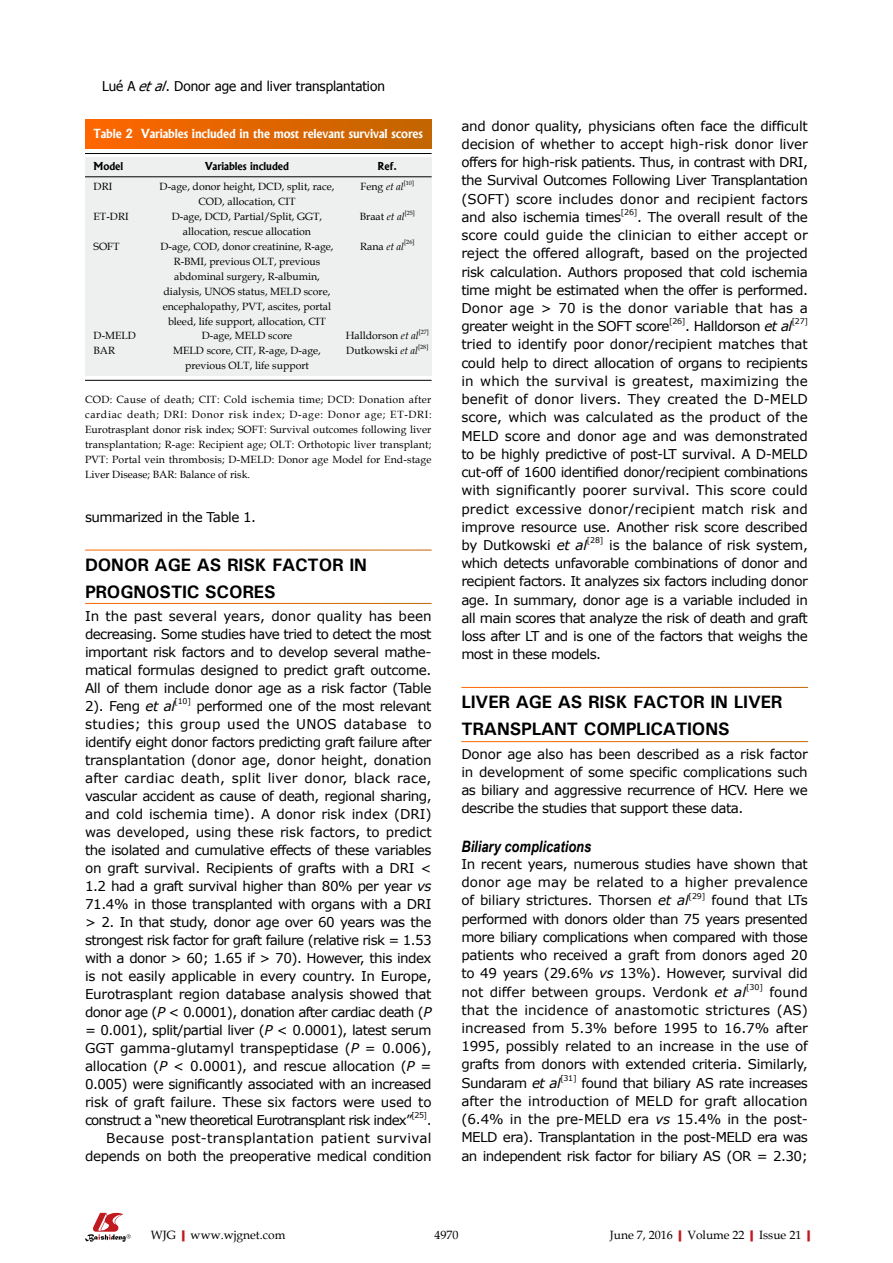
<style>
.page{position:relative;width:893px;height:1263px;background:#fff}
.page>*{position:absolute;margin:0;border:0;box-sizing:border-box;transform-origin:0 0}
.t1{font:700 18px/27px "Univers";letter-spacing:-.01em;color:#000}
.t2{font:italic 700 15.75px "Arial Narrow";color:#000}
.t3{font:13.5px/18px "Verdana";letter-spacing:-.025em;color:#000;text-align:justify}
.t4{font:13.5px "Tahoma";color:#000}
.t5{font:700 12px "Albertus";letter-spacing:-.005em;color:#fff}
.t6{font:12px "Book Antiqua";color:#000}
.t7{font:10.5px/15px "Book Antiqua";color:#000;text-align:center}
.t8{font:700 10.5px "Albertus";color:#000}
.t9{font:7.8px "Verdana";letter-spacing:-.035em;color:#000}
.t10{font:6.15px "Book Antiqua";color:#000}
.s1{font-style:italic}
.s2{font-weight:700;color:#c01920}
</style>
<div class="page">
<svg style="left:85px;top:1213px;width:46px;height:29px"></svg>
<div style="left:85px;top:119px;width:347px;height:30px;background:linear-gradient(to right,#f60,#c16500)"></div>
<div style="left:85px;top:157px;width:347px;height:219px;background:#eeefef"></div>
<hr style="left:85px;top:153px;width:347px;height:1px;background:#000">
<hr style="left:85px;top:177px;width:347px;height:1px;background:#000">
<hr style="left:85px;top:380px;width:347px;height:1px;background:#000">
<p class="t4" style="left:102px;top:77px;width:284px">Lué A <span class="s1">etal</span>. Donor age and liver transplantation</p>
<p class="t5" style="left:94px;top:126px;width:331px">Table 2 Variables included in the most relevant survival scores</p>
<p class="t8" style="left:94px;top:160px;width:31px">Model</p>
<p class="t8" style="left:205px;top:160px;width:85px">Variables included</p>
<p class="t8" style="left:378px;top:160px;width:21px">Ref.</p>
<p class="t7" style="left:94px;top:179px;width:20px">DRI</p>
<p class="t7" style="left:160px;top:179px;width:176px">D-age, donor height, DCD, split, race,<br>COD, allocation, CIT</p>
<p class="t7" style="left:361px;top:179px;width:45px">Feng <span class="s1">et al</span></p>
<p class="t10" style="left:404px;top:178px;width:12px">[10]</p>
<p class="t7" style="left:94px;top:208px;width:37px">ET-DRI</p>
<p class="t7" style="left:172px;top:208px;width:152px">D-age, DCD, Partial/Split, GGT, allocation, rescue allocation</p>
<p class="t7" style="left:360px;top:208px;width:46px">Braat <span class="s1">et al</span></p>
<p class="t10" style="left:405px;top:208px;width:12px">[25]</p>
<p class="t7" style="left:94px;top:238px;width:28px">SOFT</p>
<p class="t7" style="left:160px;top:238px;width:175px">D-age, COD, donor creatinine, R-age, R-BMI, previous OLT, previous abdominal surgery, R-albumin, dialysis, UNOS status, MELD score, encephalopathy, PVT, ascites, portal bleed, life support, allocation, CIT</p>
<p class="t7" style="left:360px;top:238px;width:46px">Rana <span class="s1">et al</span></p>
<p class="t10" style="left:404px;top:238px;width:12px">[26]</p>
<p class="t7" style="left:94px;top:328px;width:44px">D-MELD</p>
<p class="t7" style="left:202px;top:328px;width:92px">D-age, MELD score</p>
<p class="t7" style="left:346px;top:328px;width:74px">Halldorson <span class="s1">et al</span></p>
<p class="t10" style="left:419px;top:328px;width:12px">[27]</p>
<p class="t7" style="left:94px;top:343px;width:23px">BAR</p>
<p class="t7" style="left:173px;top:343px;width:149px">MELD score, CIT, R-age, D-age, previous OLT, life support</p>
<p class="t7" style="left:346px;top:343px;width:73px">Dutkowski <span class="s1">et al</span></p>
<p class="t10" style="left:418px;top:342px;width:12px">[28]</p>
<p class="t7" style="left:85px;top:392px;width:348px;text-align:justify">COD: Cause of death; CIT: Cold ischemia time; DCD: Donation after cardiac death; DRI: Donor risk index; D-age: Donor age; ET-DRI:<br>Eurotrasplant donor risk index; SOFT: Survival outcomes following liver transplantation; R-age: Recipient age; OLT: Orthotopic liver transplant; PVT: Portal vein thrombosis; D-MELD: Donor age Model for End-stage Liver Disease; BAR: Balance of risk.</p>
<p class="t3" style="left:85px;top:508px;width:173px">summarized in the Table 1.</p>
<h1 class="t1" style="left:85px;top:550px;width:284px">DONOR AGE AS RISK FACTOR IN<br>PROGNOSTIC SCORES</h1>
<p class="t3" style="left:85px;top:607px;width:348px;text-align:left">In the past several years, donor quality has been decreasing. Some studies have tried to detect the most important risk factors and to develop several mathe&shy;matical formulas designed to predict graft outcome.<br>All of them include donor age as a risk factor (Table 2). Feng <span class="s1">et al</span></p>
<p class="t9" style="left:175px;top:696px;width:18px">[10]</p>
<p class="t3" style="left:85px;top:697px;width:348px;text-indent:111px">performed one of the most relevant studies; this group used the UNOS database to identify eight donor factors predicting graft failure after transplantation (donor age, donor height, donation after cardiac death, split liver donor, black race, vascular accident as cause of death, regional sharing, and cold ischemia time). A donor risk index (DRI) was developed, using these risk factors, to predict the isolated and cumulative effects of these variables on graft survival. Recipients of grafts with a DRI &lt; 1.2 had a graft survival higher than 80% per year <span class="s1">vs </span>71.4% in those transplanted with organs with a DRI &gt; 2. In that study, donor age over 60 years was the strongest risk factor for graft failure (relative risk = 1.53 with a donor &gt; 60; 1.65 if &gt; 70). However, this index is not easily applicable in every country. In Europe, Eurotrasplant region database analysis showed that donor age (<span class="s1">P</span> &lt; 0.0001), donation after cardiac death (<span class="s1">P </span>= 0.001), split/partial liver (<span class="s1">P</span> &lt; 0.0001), latest serum GGT gamma-glutamyl transpeptidase (<span class="s1">P</span> = 0.006), allocation (<span class="s1">P</span> &lt; 0.0001), and rescue allocation (<span class="s1">P</span> = 0.005) were significantly associated with an increased risk of graft failure. These six factors were used to construct a “new theoretical Eurotransplant risk index”</p>
<p class="t9" style="left:411px;top:1110px;width:17px">[25]</p>
<p class="t3" style="left:85px;top:1111px;width:348px;text-align:right">.<br>Because post-transplantation patient survival depends on both the preoperative medical condition</p>
<p class="t3" style="left:461px;top:116px;width:348px">and donor quality, physicians often face the difficult decision of whether to accept high-risk donor liver offers for high-risk patients. Thus, in contrast with DRI, the Survival Outcomes Following Liver Transplantation (SOFT) score includes donor and recipient factors and also ischemia times</p>
<p class="t9" style="left:621px;top:207px;width:18px">[26]</p>
<p class="t3" style="left:461px;top:207px;width:348px;text-indent:176px">. The overall result of the score could guide the clinician to either accept or reject the offered allograft, based on the projected risk calculation. Authors proposed that cold ischemia time might be estimated when the offer is performed.<br>Donor age &gt; 70 is the donor variable that has a greater weight in the SOFT score</p>
<p class="t9" style="left:669px;top:317px;width:18px">[26]</p>
<p class="t3" style="left:685px;top:317px;width:109px">. Halldorson <span class="s1">et al</span></p>
<p class="t9" style="left:792px;top:317px;width:18px">[27]</p>
<p class="t3" style="left:461px;top:335px;width:348px">tried to identify poor donor/recipient matches that could help to direct allocation of organs to recipients in which the survival is greatest, maximizing the benefit of donor livers. They created the D-MELD score, which was calculated as the product of the MELD score and donor age and was demonstrated to be highly predictive of post-LT survival. A D-MELD cut-off of 1600 identified donor/recipient combinations with significantly poorer survival. This score could predict excessive donor/recipient match risk and improve resource use. Another risk score described by Dutkowski <span class="s1">et al</span></p>
<p class="t9" style="left:587px;top:535px;width:18px">[28]</p>
<p class="t3" style="left:461px;top:535px;width:348px;text-indent:148px">is the balance of risk system, which detects unfavorable combinations of donor and recipient factors. It analyzes six factors including donor age. In summary, donor age is a variable included in all main scores that analyze the risk of death and graft loss after LT and is one of the factors that weighs the most in these models.</p>
<h1 class="t1" style="left:461px;top:688px;width:323px">LIVER AGE AS RISK FACTOR IN LIVER<br>TRANSPLANT COMPLICATIONS</h1>
<p class="t3" style="left:461px;top:744px;width:348px">Donor age also has been described as a risk factor in development of some specific complications such as biliary and aggressive recurrence of HCV. Here we describe the studies that support these data.</p>
<p class="t2" style="left:461px;top:835px;width:131px">Biliary complications</p>
<p class="t3" style="left:461px;top:854px;width:348px">In recent years, numerous studies have shown that donor age may be related to a higher prevalence of biliary strictures. Thorsen <span class="s1">et al</span></p>
<p class="t9" style="left:689px;top:891px;width:18px">[29]</p>
<p class="t3" style="left:461px;top:891px;width:348px;text-indent:250px">found that LTs performed with donors older than 75 years presented more biliary complications when compared with those patients who received a graft from donors aged 20 to 49 years (29.6% <span class="s1">vs</span> 13%). However, survival did not differ between groups. Verdonk <span class="s1">et al</span></p>
<p class="t9" style="left:746px;top:982px;width:19px">[30]</p>
<p class="t3" style="left:461px;top:982px;width:348px;text-indent:308px">found that the incidence of anastomotic strictures (AS) increased from 5.3% before 1995 to 16.7% after 1995, possibly related to an increase in the use of grafts from donors with extended criteria. Similarly, Sundaram <span class="s1">et al</span></p>
<p class="t9" style="left:560px;top:1073px;width:18px">[31]</p>
<p class="t3" style="left:461px;top:1073px;width:348px;text-indent:120px">found that biliary AS rate increases after the introduction of MELD for graft allocation (6.4% in the pre-MELD era <span class="s1">vs</span> 15.4% in the post-MELD era). Transplantation in the post-MELD era was an independent risk factor for biliary AS (OR = 2.30;</p>
<p class="t6" style="left:151px;top:1226px;width:136px">WJG<span class="s2">|</span>www.wjgnet.com</p>
<p class="t6" style="left:434px;top:1226px;width:25px">4970</p>
<p class="t6" style="left:610px;top:1226px;width:208px">June 7, 2016<span class="s2">|</span>Volume 22<span class="s2">|</span>Issue 21<span class="s2">|</span></p>
</div>
